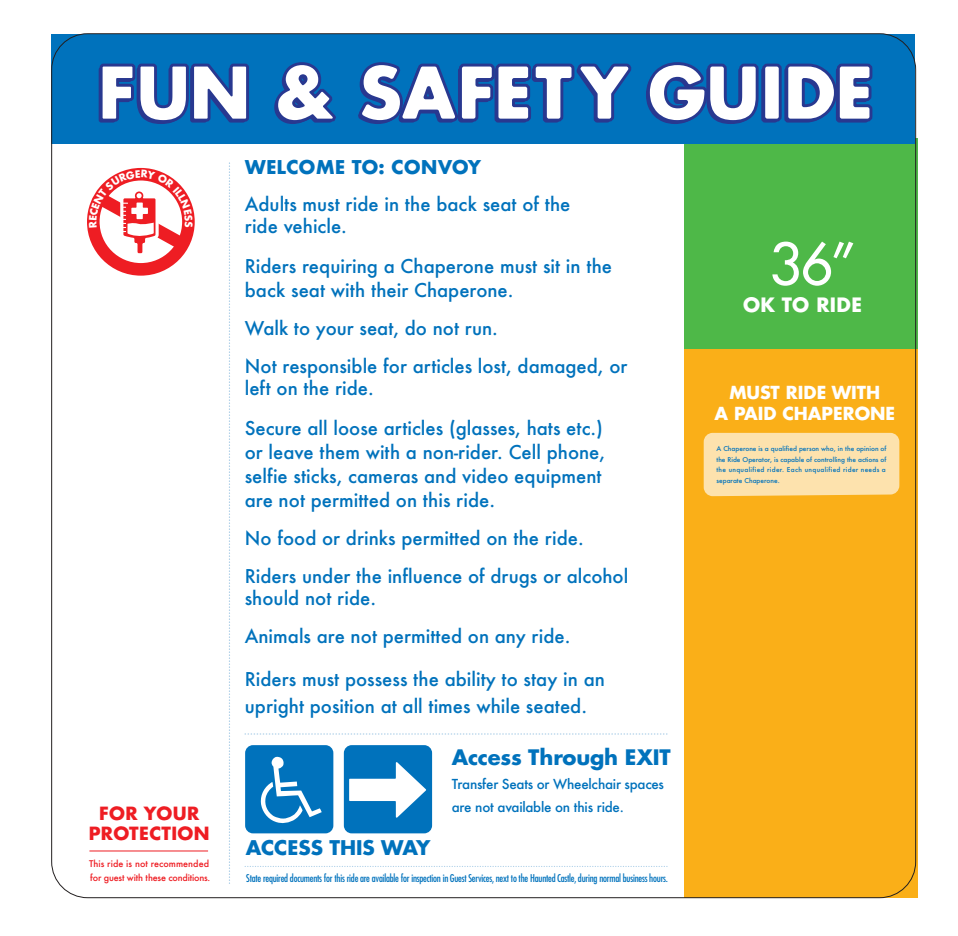
<style>
.page{position:relative;width:958px;height:936px;background:#fff}
.page>*{position:absolute;margin:0;border:0;box-sizing:border-box;transform-origin:0 0}
.t1{font:500 56.15px "Futura LT Pro";color:#fff}
.t2{font:700 20.8px "Futura LT Pro";letter-spacing:-.01em;color:#0072bc}
.t3{font:700 19.7px "Futura LT Pro";color:#0072bc}
.t4{font:700 19.3px "Futura LT Pro";letter-spacing:.02em;color:#fff}
.t5{font:500 18.5px/24px "Futura";color:#0072bc}
.t6{font:700 18.5px "Futura";color:#0072bc}
.t7{font:700 17.75px/19.2px "Futura LT Pro";letter-spacing:.02em;color:#ee1d23;text-align:center}
.t8{font:700 17.5px/21px "Futura LT Pro";color:#fff;text-align:center}
.t9{font:500 13.4px/22.8px "Futura";letter-spacing:-.02em;color:#0072bc}
.t10{font:500 condensed 10.4px "Futura LT Pro";letter-spacing:-.02em;color:#0072bc}
.t11{font:500 9px/13.1px "Futura";letter-spacing:-.005em;color:#ee1d23}
.t12{font:500 6.45px/10.7px "Futura";letter-spacing:.04em;color:#0072bc;text-align:justify}
</style>
<div class="page">
<div style="left:684px;top:138px;width:234px;height:760px;background:#4eb848"></div>
<div style="left:684px;top:349px;width:234px;height:549px;background:#faaf18"></div>
<div style="left:52px;top:34px;width:863px;height:109px;background:#0072bc"></div>
<svg style="left:229px;top:163px;width:1px;height:721px"></svg>
<svg style="left:245px;top:733px;width:423px;height:2px"></svg>
<svg style="left:245px;top:866px;width:423px;height:1px"></svg>
<hr style="left:89px;top:850px;width:119px;height:1px;background:#ee1d23">
<div style="left:245px;top:745px;width:88px;height:88px;background:#0072bc;border-radius:8px"></div>
<svg style="left:260px;top:757px;width:62px;height:67px"></svg>
<div style="left:344px;top:745px;width:88px;height:88px;background:#0072bc;border-radius:8px"></div>
<svg style="left:349px;top:762px;width:77px;height:56px"></svg>
<div style="left:761px;top:67px;width:17px;height:56px;border:3px solid #283890;border-radius:2px"></div>
<div style="left:762px;top:64px;width:20px;height:58px;border:6px solid #283890;border-radius:2px"></div>
<svg style="left:98px;top:63px;width:151px;height:61px"></svg>
<svg style="left:274px;top:62px;width:62px;height:62px"></svg>
<svg style="left:358px;top:62px;width:274px;height:62px"></svg>
<svg style="left:646px;top:62px;width:116px;height:62px"></svg>
<div style="left:765px;top:67px;width:14px;height:52px;background:#fff;border-radius:2px"></div>
<svg style="left:784px;top:63px;width:89px;height:60px;background:#96acd2"></svg>
<div style="left:704px;top:433px;width:195px;height:63px;background:#fde2ad"></div>
<svg style="left:87px;top:167px;width:108px;height:109px"></svg>
<p class="t7" style="left:89px;top:804px;width:122px">FOR YOUR<br>PROTECTION</p>
<p class="t11" style="left:89px;top:857px;width:123px">This ride is not recommended for guest with these conditions.</p>
<p class="t6" style="left:245px;top:153px;width:238px">WELCOME TO: CONVOY</p>
<p class="t5" style="left:245px;top:193px;width:327px;line-height:22px">Adults must ride in the back seat of the ride vehicle.</p>
<p class="t5" style="left:245px;top:254px;width:369px">Riders requiring a Chaperone must sit in the back seat with their Chaperone.</p>
<p class="t5" style="left:245px;top:309px;width:384px;line-height:38px">Walk to your seat, do not run.<br>Not responsible for articles lost, damaged, or</p>
<p class="t5" style="left:245px;top:368px;width:360px;line-height:40px">left on the ride.<br>Secure all loose articles (glasses, hats etc.)</p>
<p class="t5" style="left:245px;top:440px;width:362px">or leave them with a non-rider. Cell phone, selfie sticks, cameras and video equipment are not permitted on this ride.</p>
<p class="t5" style="left:245px;top:519px;width:385px;line-height:38px">No food or drinks permitted on the ride.<br>Riders under the influence of drugs or alcohol</p>
<p class="t5" style="left:245px;top:579px;width:327px;line-height:38px">should not ride.<br>Animals are not permitted on any ride.</p>
<p class="t5" style="left:245px;top:665px;width:362px;line-height:27px">Riders must possess the ability to stay in an upright position at all times while seated.</p>
<p class="t2" style="left:452px;top:742px;width:220px">Access Through EXIT</p>
<p class="t9" style="left:452px;top:773px;width:214px">Transfer Seats or Wheelchair spaces are not available on this ride.</p>
<p class="t3" style="left:246px;top:833px;width:186px">ACCESS THIS WAY</p>
<p class="t10" style="left:246px;top:871px;width:423px">State required documents for this ride are available for inspection in Guest Services, next to the Haunted Castle, during normal business hours.</p>
<h1 class="t1" style="left:769px;top:222px;width:89px">36”</h1>
<p class="t4" style="left:743px;top:290px;width:121px">OK TO RIDE</p>
<p class="t8" style="left:714px;top:381px;width:182px">MUST RIDE WITH<br>A PAID CHAPERONE</p>
<p class="t12" style="left:716px;top:443px;width:172px">A Chaperone is a qualified person who, in the opinion of the Ride Operator, is capable of controlling the actions of the unqualified rider. Each unqualified rider needs a separate Chaperone.</p>
</div>
